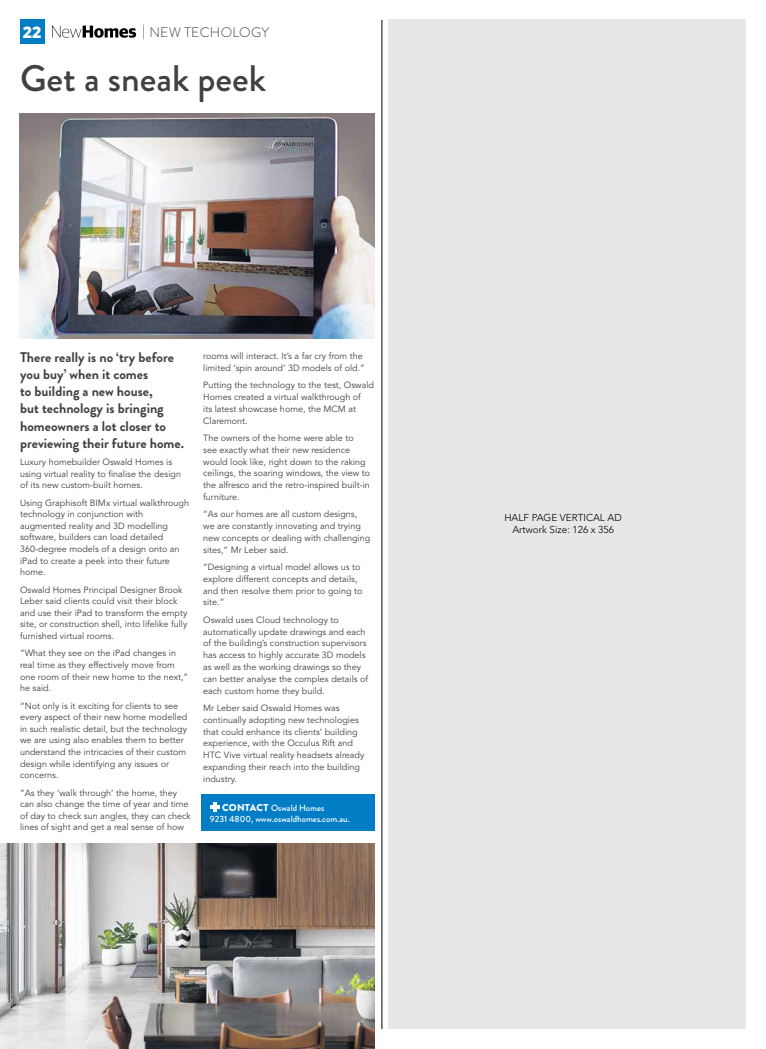
<style>
.page{position:relative;width:766px;height:1049px;background:#fff}
.page>*{position:absolute;margin:0;border:0;box-sizing:border-box;transform-origin:0 0}
.t1{font:500 36.9px "Brandon Grotesque";color:#414042}
.t2{font:800 16px "Open Sans";color:#fff}
.t3{font:700 14px/17.1px "Brandon Grotesque";color:#414042}
.t4{font:300 13.8px "Brandon Grotesque";letter-spacing:.02em;color:#414042}
.t5{font:300 10px/12px "Avenir LT Std";color:#000;text-align:center}
.t6{font:9px/11.8px "Avenir LT Std";color:#414042}
.t7{font:500 9px/10.8px "Brandon Grotesque";color:#fff}
.s1{font-weight:900;font-size:10px}
</style>
<div class="page">
<svg style="left:143px;top:25px;width:1px;height:14px"></svg>
<div style="left:201px;top:794px;width:173px;height:37px;background:#007dc5"></div>
<svg style="left:210px;top:802px;width:9px;height:9px"></svg>
<img style="left:20px;top:113px;width:354px;height:226px">
<img style="left:0;top:843px;width:374px;height:206px">
<svg style="left:52px;top:26px;width:84px;height:12px"></svg>
<div style="left:20px;top:20px;width:24px;height:24px;background:#007dc5"></div>
<div style="left:388px;top:20px;width:358px;height:1009px;background:#e6e7e8"></div>
<hr style="left:381px;top:20px;width:1px;height:1009px;background:#000">
<h2 class="t2" style="left:23px;top:20px;width:20px">22</h2>
<h3 class="t4" style="left:149px;top:23px;width:121px">NEW TECHOLOGY</h3>
<h1 class="t1" style="left:20px;top:53px;width:247px">Get a sneak peek</h1>
<h3 class="t3" style="left:20px;top:349px;width:165px">There really is no ‘try before you buy’ when it comes<br>to building a new house,<br>but technology is bringing homeowners a lot closer to previewing their future home.</h3>
<p class="t6" style="left:20px;top:456px;width:162px">Luxury homebuilder Oswald Homes is using virtual reality to finalise the design of its new custom-built homes.</p>
<p class="t6" style="left:20px;top:497px;width:170px">Using Graphisoft BIMx virtual walkthrough technology in conjunction with augmented reality and 3D modelling software, builders can load detailed<br>360-degree models of a design onto an iPad to create a peek into their future home.</p>
<p class="t6" style="left:20px;top:584px;width:169px">Oswald Homes Principal Designer Brook Leber said clients could visit their block and use their iPad to transform the empty site, or construction shell, into lifelike fully furnished virtual rooms.</p>
<p class="t6" style="left:20px;top:648px;width:170px">“What they see on the iPad changes in real time as they effectively move from one room of their new home to the next,” he said.</p>
<p class="t6" style="left:20px;top:700px;width:169px">“Not only is it exciting for clients to see every aspect of their new home modelled in such realistic detail, but the technology we are using also enables them to better understand the intricacies of their custom design while identifying any issues or concerns.</p>
<p class="t6" style="left:20px;top:787px;width:172px">“As they ‘walk through’ the home, they can also change the time of year and time of day to check sun angles, they can check lines of sight and get a real sense of how</p>
<p class="t6" style="left:203px;top:350px;width:163px">rooms will interact. It’s a far cry from the limited ‘spin around’ 3D models of old.”</p>
<p class="t6" style="left:203px;top:380px;width:172px">Putting the technology to the test, Oswald<br>Homes created a virtual walkthrough of<br>its latest showcase home, the MCM at<br>Claremont.</p>
<p class="t6" style="left:203px;top:432px;width:168px">The owners of the home were able to<br>see exactly what their new residence would look like, right down to the raking ceilings, the soaring windows, the view to the alfresco and the retro-inspired built-in furniture.</p>
<p class="t6" style="left:203px;top:509px;width:168px">“As our homes are all custom designs, we are constantly innovating and trying new concepts or dealing with challenging sites,” Mr Leber said.</p>
<p class="t6" style="left:203px;top:561px;width:160px">“Designing a virtual model allows us to explore different concepts and details, and then resolve them prior to going to site.”</p>
<p class="t6" style="left:203px;top:614px;width:166px">Oswald uses Cloud technology to automatically update drawings and each of the building’s construction supervisors has access to highly accurate 3D models as well as the working drawings so they can better analyse the complex details of each custom home they build.</p>
<p class="t6" style="left:203px;top:702px;width:163px">Mr Leber said Oswald Homes was continually adopting new technologies that could enhance its clients’ building experience, with the Occulus Rift and HTC Vive virtual reality headsets already expanding their reach into the building industry.</p>
<p class="t7" style="left:210px;top:803px;width:141px;text-indent:12px"><span class="s1">CONTACT</span> Oswald Homes<br>9231 4800, www.oswaldhomes.com.au.</p>
<p class="t5" style="left:504px;top:511px;width:119px">HALF PAGE VERTICAL AD<br>Artwork Size: 126 x 356</p>
</div>
